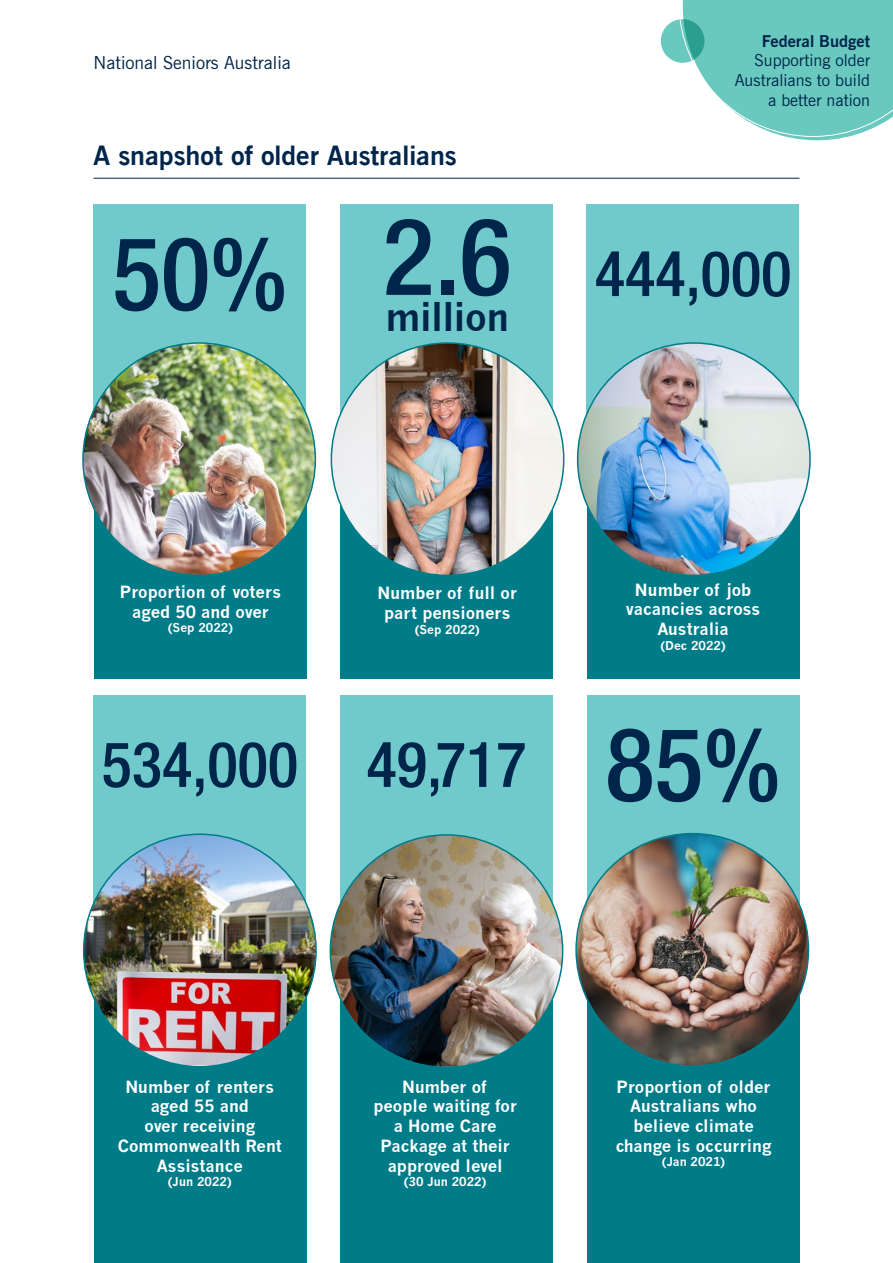
<style>
.page{position:relative;width:893px;height:1263px;background:#fff}
.page>*{position:absolute;margin:0;border:0;box-sizing:border-box;transform-origin:0 0}
.t1{font:500 condensed 107.1px "Helvetica Neue LT Std";color:#00254a}
.t2{font:500 condensed 102px "Helvetica Neue LT Std";color:#00254a}
.t3{font:500 condensed 63px "Helvetica Neue LT Std";color:#00254a}
.t4{font:700 37.95px "News Gothic";letter-spacing:-.025em;color:#00254a}
.t5{font:700 27px "News Gothic BT";color:#00254a}
.t6{font:18px "News Gothic BT";color:#00254a}
.t7{font:700 16.5px/19.8px "News Gothic";color:#fff;text-align:center}
.t8{font:16.5px/19.8px "News Gothic BT";color:#00254a;text-align:right}
.t9{font:700 16.5px "News Gothic BT";color:#00254a}
.t10{font:700 12px "News Gothic";color:#fff}
</style>
<div class="page">
<hr style="left:94px;top:178px;width:705px;height:1px;background:#00254a">
<div style="left:94px;top:950px;width:212px;height:313px;background:#007c89"></div>
<div style="left:94px;top:695px;width:212px;height:255px;background:#70cacb"></div>
<div style="left:340px;top:695px;width:213px;height:255px;background:#70cacb"></div>
<div style="left:587px;top:695px;width:213px;height:255px;background:#70cacb"></div>
<div style="left:587px;top:950px;width:212px;height:313px;background:#007c89"></div>
<div style="left:340px;top:950px;width:213px;height:313px;background:#007c89"></div>
<img style="left:84px;top:834px;width:232px;height:231px">
<div style="left:94px;top:459px;width:212px;height:220px;background:#007c89"></div>
<div style="left:94px;top:204px;width:212px;height:258px;background:#70cacb"></div>
<img style="left:83px;top:344px;width:232px;height:231px">
<div style="left:340px;top:459px;width:213px;height:220px;background:#007c89"></div>
<div style="left:340px;top:204px;width:213px;height:255px;background:#70cacb"></div>
<img style="left:331px;top:343px;width:233px;height:232px;border-radius:116px">
<div style="left:587px;top:459px;width:212px;height:220px;background:#007c89"></div>
<div style="left:587px;top:204px;width:212px;height:255px;background:#70cacb"></div>
<img style="left:578px;top:343px;width:232px;height:232px;border-radius:116px">
<img style="left:576px;top:834px;width:232px;height:232px;border-radius:116px">
<img style="left:330px;top:835px;width:233px;height:230px">
<div style="left:661px;top:19px;width:43px;height:44px;background:#69c9bf;border-radius:50%"></div>
<svg style="left:679px;top:0;width:214px;height:140px"></svg>
<p class="t6" style="left:94px;top:52px;width:199px">National Seniors Australia</p>
<h3 class="t5" style="left:94px;top:139px;width:365px">A snapshot of older Australians</h3>
<h2 class="t2" style="left:112px;top:213px;width:177px">50%</h2>
<h1 class="t1" style="left:383px;top:193px;width:130px">2.6</h1>
<h3 class="t4" style="left:385px;top:294px;width:125px">million</h3>
<p class="t9" style="left:762px;top:31px;width:110px">Federal Budget</p>
<p class="t8" style="left:735px;top:50px;width:137px">Supporting older<br>Australians to build a better nation</p>
<h3 class="t3" style="left:595px;top:236px;width:198px">444,000</h3>
<p class="t7" style="left:120px;top:582px;width:163px">Proportion of voters aged 50 and over</p>
<p class="t10" style="left:168px;top:620px;width:66px">(Sep 2022)</p>
<p class="t7" style="left:378px;top:583px;width:141px">Number of full or part pensioners</p>
<p class="t10" style="left:415px;top:622px;width:66px">(Sep 2022)</p>
<h3 class="t3" style="left:102px;top:727px;width:426px">534,000 49,717</h3>
<p class="t7" style="left:626px;top:579px;width:136px">Number of job vacancies across<br>Australia</p>
<p class="t10" style="left:661px;top:638px;width:66px">(Dec 2022)</p>
<h2 class="t2" style="left:605px;top:704px;width:177px">85%</h2>
<p class="t7" style="left:118px;top:1076px;width:166px">Number of renters aged 55 and<br>over receiving<br>Commonwealth Rent<br>Assistance</p>
<p class="t10" style="left:168px;top:1174px;width:65px">(Jun 2022)</p>
<p class="t7" style="left:373px;top:1076px;width:145px">Number of<br>people waiting for a Home Care<br>Package at their approved level</p>
<p class="t10" style="left:404px;top:1174px;width:83px">(30 Jun 2022)</p>
<p class="t7" style="left:616px;top:1076px;width:157px">Proportion of older<br>Australians who believe climate change is occurring</p>
<p class="t10" style="left:662px;top:1155px;width:64px">(Jan 2021)</p>
</div>
